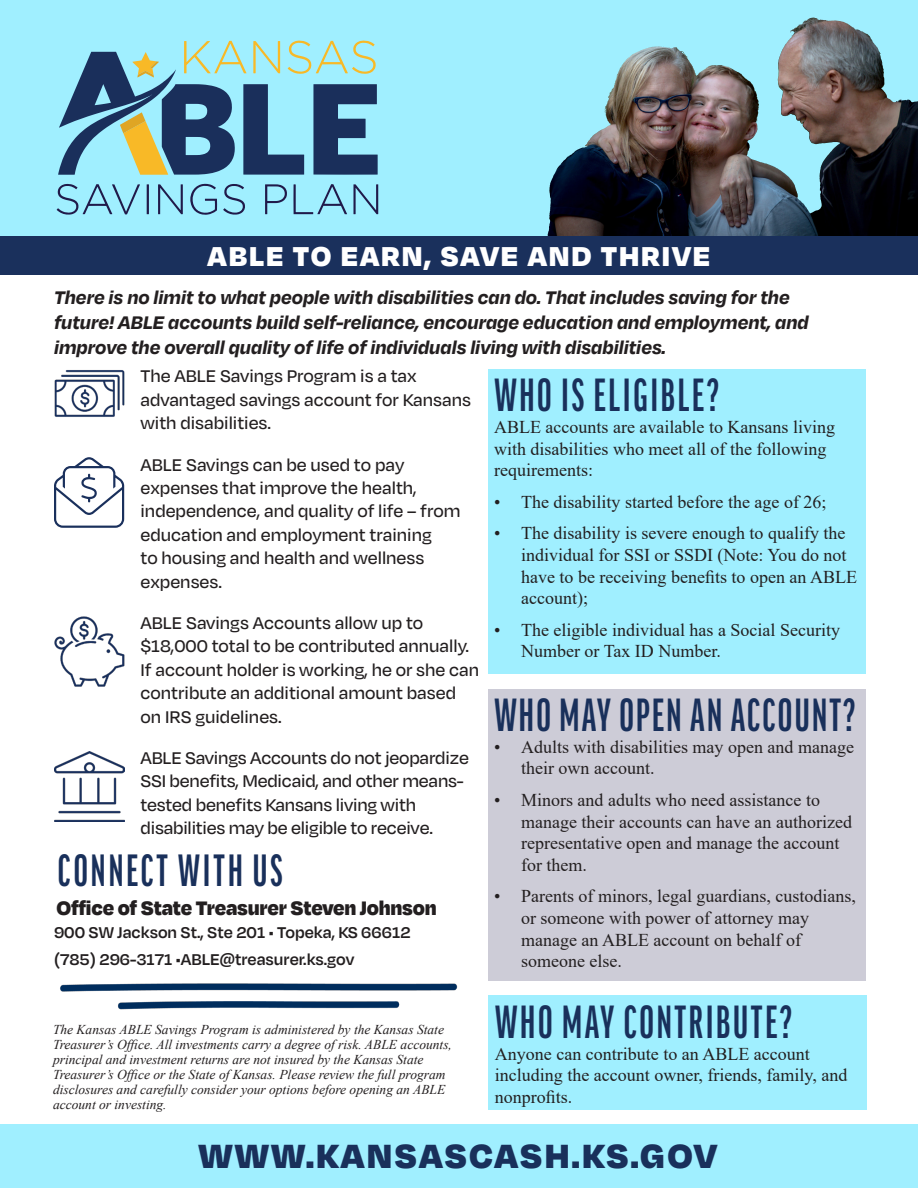
<style>
.page{position:relative;width:918px;height:1188px;background:#fff}
.page>*{position:absolute;margin:0;border:0;box-sizing:border-box;transform-origin:0 0}
.t1{font:700 44.7px "Good Pro Comp";letter-spacing:.06em;color:#19305b}
.t2{font:700 43.5px "Good Pro Comp";letter-spacing:.07em;color:#19305b}
.t3{font:900 38.7px "Degular";letter-spacing:.05em;color:#19305b}
.t4{font:900 31.5px "Degular";letter-spacing:.06em;color:#fff}
.t5{font:900 22.5px "Degular";letter-spacing:-.01em;color:#231f20}
.t6{font:italic 700 21px "Degular";color:#231f20}
.t7{font:500 19.5px/23.4px "Degular";color:#231f20}
.t8{font:18px/21.6px "Times New Roman";color:#231f20}
.t9{font:600 18px "Degular";color:#231f20}
.t10{font:italic 13.5px/15px "Times New Roman";color:#231f20}
</style>
<div class="page">
<svg style="left:0;top:0;width:917px;height:236px;background:#81b4c0"></svg>
<img style="left:778px;top:18px;width:44px;height:126px">
<svg style="left:265px;top:184px;width:22px;height:30px"></svg>
<svg style="left:223px;top:183px;width:23px;height:32px"></svg>
<svg style="left:57px;top:184px;width:83px;height:31px;background:#88c8de"></svg>
<svg style="left:293px;top:184px;width:54px;height:30px;background:#8acbe1"></svg>
<svg style="left:147px;top:184px;width:2px;height:30px"></svg>
<svg style="left:190px;top:184px;width:27px;height:31px"></svg>
<svg style="left:158px;top:184px;width:25px;height:30px"></svg>
<svg style="left:353px;top:184px;width:25px;height:30px"></svg>
<svg style="left:58px;top:40px;width:320px;height:136px;background:#75a4b3"></svg>
<div style="left:0;top:236px;width:918px;height:39px;background:#1a305c"></div>
<div style="left:488px;top:369px;width:378px;height:305px;background:#a0efff"></div>
<div style="left:488px;top:689px;width:378px;height:292px;background:#cdccd7"></div>
<img style="left:54px;top:370px;width:71px;height:47px">
<img style="left:54px;top:616px;width:70px;height:71px">
<img style="left:54px;top:751px;width:70px;height:71px">
<div style="left:0;top:1125px;width:918px;height:63px;background:#a0efff"></div>
<div style="left:488px;top:996px;width:378px;height:114px;background:#a0efff"></div>
<img style="left:60px;top:983px;width:398px;height:26px">
<svg style="left:54px;top:457px;width:70px;height:71px"></svg>
<p class="t4" style="left:208px;top:235px;width:504px">ABLE TO EARN, SAVE AND THRIVE</p>
<p class="t6" style="left:54px;top:284px;width:737px">There is no limit to what people with disabilities can do. That includes saving for the</p>
<p class="t6" style="left:54px;top:309px;width:756px">future! ABLE accounts build self-reliance, encourage education and employment, and</p>
<p class="t6" style="left:54px;top:334px;width:614px">improve the overall quality of life of individuals living with disabilities.</p>
<p class="t1" style="left:494px;top:371px;width:226px">WHO IS ELIGIBLE?</p>
<p class="t8" style="left:494px;top:416px;width:342px">ABLE accounts are available to Kansans living with disabilities who meet all of the following requirements:</p>
<p class="t8" style="left:494px;top:491px;width:334px">• The disability started before the age of 26;</p>
<p class="t8" style="left:521px;top:522px;width:337px;text-indent:-27px">• The disability is severe enough to qualify the individual for SSI or SSDI (Note: You do not have to be receiving benefits to open an ABLE account);</p>
<p class="t8" style="left:521px;top:618px;width:320px;text-indent:-27px">• The eligible individual has a Social Security<br>Number or Tax ID Number.</p>
<p class="t7" style="left:141px;top:364px;width:332px">The ABLE Savings Program is a tax advantaged savings account for Kansans with disabilities.</p>
<p class="t7" style="left:141px;top:452px;width:322px">ABLE Savings can be used to pay expenses that improve the health, independence, and quality of life – from education and employment training<br>to housing and health and wellness expenses.</p>
<p class="t7" style="left:141px;top:610px;width:340px">ABLE Savings Accounts allow up to $18,000 total to be contributed annually.<br>If account holder is working, he or she can contribute an additional amount based on IRS guidelines.</p>
<p class="t7" style="left:141px;top:745px;width:330px">ABLE Savings Accounts do not jeopardize SSI benefits, Medicaid, and other means&shy;tested benefits Kansans living with disabilities may be eligible to receive.</p>
<p class="t1" style="left:494px;top:690px;width:363px">WHO MAY OPEN AN ACCOUNT?</p>
<p class="t8" style="left:521px;top:735px;width:334px;text-indent:-27px">• Adults with disabilities may open and manage their own account.</p>
<p class="t8" style="left:521px;top:789px;width:332px;text-indent:-27px">• Minors and adults who need assistance to manage their accounts can have an authorized representative open and manage the account for them.</p>
<p class="t8" style="left:521px;top:885px;width:336px;text-indent:-27px">• Parents of minors, legal guardians, custodians, or someone with power of attorney may manage an ABLE account on behalf of someone else.</p>
<p class="t2" style="left:58px;top:846px;width:226px">CONNECT WITH US</p>
<p class="t5" style="left:57px;top:893px;width:382px">Office of State Treasurer Steven Johnson</p>
<p class="t9" style="left:54px;top:921px;width:358px">900 SW Jackson St., Ste 201 • Topeka, KS 66612</p>
<p class="t9" style="left:54px;top:948px;width:302px">(785) 296-3171 •ABLE@treasurer.ks.gov</p>
<p class="t10" style="left:53px;top:1022px;width:400px">The Kansas ABLE Savings Program is administered by the Kansas State Treasurer’s Office. All investments carry a degree of risk. ABLE accounts, principal and investment returns are not insured by the Kansas State Treasurer’s Office or the State of Kansas. Please review the full program disclosures and carefully consider your options before opening an ABLE account or investing.</p>
<p class="t1" style="left:495px;top:997px;width:299px">WHO MAY CONTRIBUTE?</p>
<p class="t8" style="left:495px;top:1042px;width:354px">Anyone can contribute to an ABLE account including the account owner, friends, family, and nonprofits.</p>
<p class="t3" style="left:199px;top:1130px;width:520px">WWW.KANSASCASH.KS.GOV</p>
</div>
